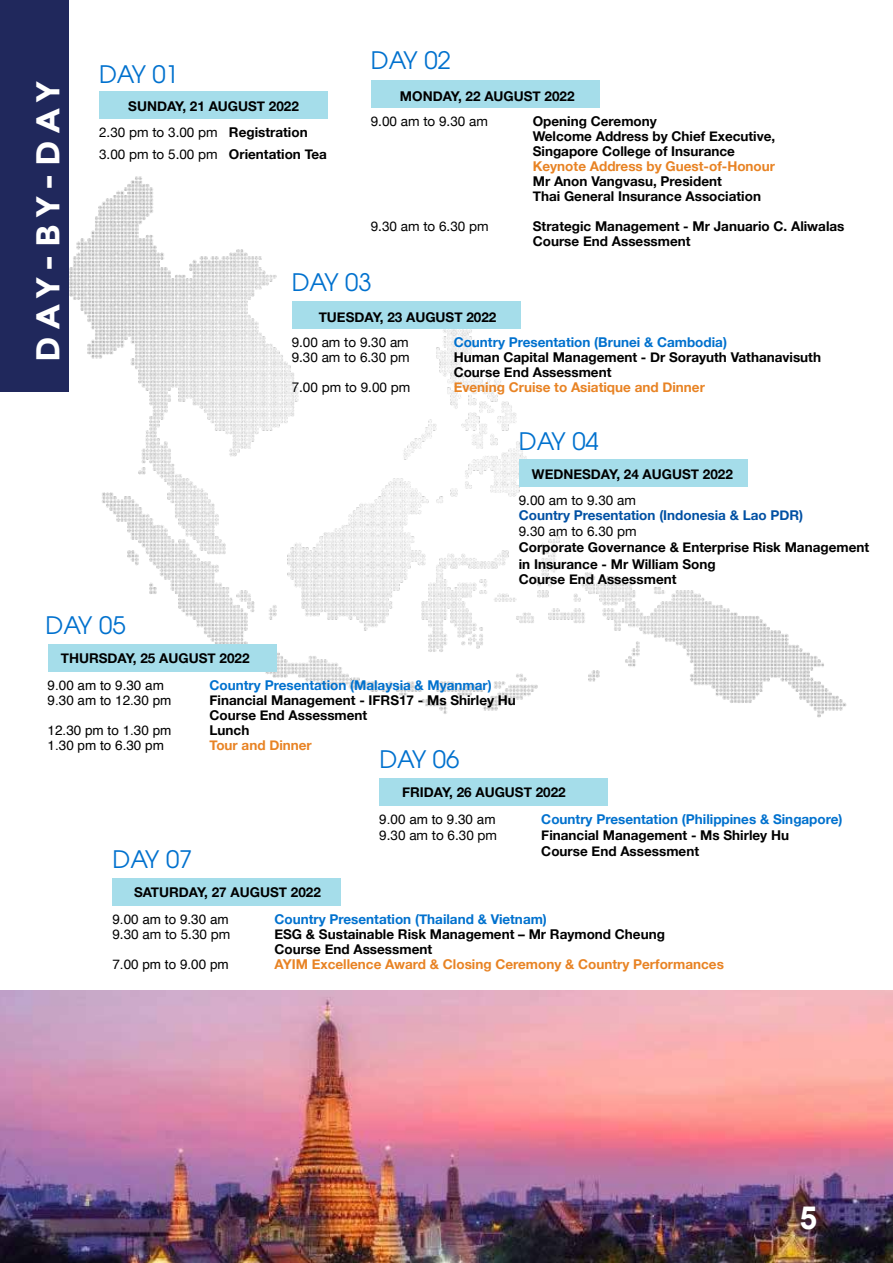
<style>
.page{position:relative;width:893px;height:1263px;background:#fff}
.page>*{position:absolute;margin:0;border:0;box-sizing:border-box;transform-origin:0 0}
.t1{font:700 33px "Montserrat";letter-spacing:.22em;color:#fff}
.t2{font:700 31.8px "Arial";color:#fff}
.t3{font:24px "ITC Avant Garde Pro";color:#0071ce}
.t4{font:700 13.5px/15px "Helvetica Neue";color:#000}
.t5{font:13.5px "Helvetica Neue";color:#000}
.t6{font:700 13.5px "Helvetica Neue";color:#0071ce}
.t7{font:700 13.5px "Helvetica Neue";color:#e88324}
.t8{font:13.5px "Helvetica";color:#000}
.t9{font:700 13.5px "Helvetica Neue";color:#0050a3}
.s1{font-weight:400}
.s2{font-weight:700}
</style>
<div class="page">
<img style="left:0;top:991px;width:893px;height:272px">
<img style="left:68px;top:168px;width:779px;height:550px">
<div style="left:0;top:0;width:68px;height:391px;background:#20285c"></div>
<div style="left:99px;top:91px;width:229px;height:27px;background:#a5ddea"></div>
<div style="left:371px;top:80px;width:229px;height:28px;background:#a5ddea"></div>
<div style="left:292px;top:301px;width:229px;height:28px;background:#a5ddea"></div>
<div style="left:519px;top:459px;width:229px;height:28px;background:#a5ddea"></div>
<div style="left:48px;top:644px;width:229px;height:28px;background:#a5ddea"></div>
<div style="left:379px;top:778px;width:229px;height:27px;background:#a5ddea"></div>
<div style="left:112px;top:878px;width:229px;height:28px;background:#a5ddea"></div>
<h1 class="t1" style="left:28px;top:362px;width:282px;rotate:-90deg">DAY-BY-DAY</h1>
<h3 class="t3" style="left:99px;top:59px;width:82px">DAY 01</h3>
<p class="t4" style="left:99px;top:94px;width:210px;line-height:25.5px;text-indent:29px">SUNDAY, 21 AUGUST 2022<br><span class="s1">2.30 pm to 3.00 pm</span> Registration</p>
<p class="t5" style="left:99px;top:144px;width:229px">3.00 pm to 5.00 pm <span class="s2">Orientation Tea</span></p>
<h3 class="t3" style="left:371px;top:45px;width:82px">DAY 02</h3>
<p class="t4" style="left:400px;top:89px;width:176px">MONDAY, 22 AUGUST 2022</p>
<p class="t5" style="left:371px;top:111px;width:119px">9.00 am to 9.30 am</p>
<p class="t4" style="left:533px;top:114px;width:244px">Opening Ceremony<br>Welcome Address by Chief Executive,<br>Singapore College of Insurance</p>
<p class="t7" style="left:533px;top:156px;width:244px">Keynote Address by Guest-of-Honour</p>
<p class="t4" style="left:533px;top:174px;width:230px">Mr Anon Vangvasu, President<br>Thai General Insurance Association</p>
<p class="t5" style="left:371px;top:216px;width:119px">9.30 am to 6.30 pm</p>
<p class="t4" style="left:533px;top:219px;width:313px">Strategic Management - Mr Januario C. Aliwalas<br>Course End Assessment</p>
<h3 class="t3" style="left:292px;top:268px;width:82px">DAY 03</h3>
<p class="t4" style="left:319px;top:310px;width:179px">TUESDAY, 23 AUGUST 2022</p>
<p class="t5" style="left:292px;top:333px;width:119px">9.00 am to 9.30 am</p>
<p class="t6" style="left:454px;top:332px;width:275px">Country Presentation (Brunei &amp; Cambodia)</p>
<p class="t5" style="left:292px;top:348px;width:119px">9.30 am to 6.30 pm</p>
<p class="t4" style="left:454px;top:350px;width:369px">Human Capital Management - Dr Sorayuth Vathanavisuth<br>Course End Assessment</p>
<p class="t5" style="left:292px;top:378px;width:120px">7.00 pm to 9.00 pm</p>
<p class="t7" style="left:454px;top:377px;width:253px">Evening Cruise to Asiatique and Dinner</p>
<h3 class="t3" style="left:519px;top:426px;width:82px">DAY 04</h3>
<p class="t4" style="left:532px;top:467px;width:202px">WEDNESDAY, 24 AUGUST 2022</p>
<p class="t5" style="left:519px;top:490px;width:119px">9.00 am to 9.30 am</p>
<p class="t9" style="left:519px;top:505px;width:286px">Country Presentation (Indonesia &amp; Lao PDR)</p>
<p class="t5" style="left:519px;top:522px;width:119px">9.30 am to 6.30 pm</p>
<p class="t4" style="left:519px;top:540px;width:352px;line-height:15.6px">Corporate Governance &amp; Enterprise Risk Management in Insurance - Mr William Song<br>Course End Assessment</p>
<h3 class="t3" style="left:46px;top:610px;width:82px">DAY 05</h3>
<p class="t4" style="left:61px;top:651px;width:190px">THURSDAY, 25 AUGUST 2022</p>
<p class="t8" style="left:48px;top:675px;width:118px">9.00 am to 9.30 am</p>
<p class="t6" style="left:210px;top:675px;width:284px">Country Presentation (Malaysia &amp; Myanmar)</p>
<p class="t8" style="left:48px;top:690px;width:125px">9.30 am to 12.30 pm</p>
<p class="t4" style="left:210px;top:693px;width:308px">Financial Management - IFRS17 - Ms Shirley Hu<br>Course End Assessment</p>
<p class="t8" style="left:48px;top:720px;width:125px">12.30 pm to 1.30 pm</p>
<p class="t4" style="left:210px;top:723px;width:41px">Lunch</p>
<p class="t8" style="left:48px;top:735px;width:118px">1.30 pm to 6.30 pm</p>
<p class="t7" style="left:210px;top:735px;width:104px">Tour and Dinner</p>
<p class="t4" style="left:402px;top:785px;width:165px">FRIDAY, 26 AUGUST 2022</p>
<p class="t8" style="left:379px;top:808px;width:118px">9.00 am to 9.30 am</p>
<p class="t6" style="left:541px;top:808px;width:303px">Country Presentation (Philippines &amp; Singapore)</p>
<p class="t5" style="left:379px;top:825px;width:119px">9.30 am to 6.30 pm</p>
<p class="t4" style="left:541px;top:827px;width:249px;line-height:16.2px">Financial Management - Ms Shirley Hu<br>Course End Assessment</p>
<p class="t4" style="left:134px;top:885px;width:188px">SATURDAY, 27 AUGUST 2022</p>
<p class="t8" style="left:112px;top:909px;width:118px">9.00 am to 9.30 am</p>
<p class="t6" style="left:274px;top:908px;width:274px">Country Presentation (Thailand &amp; Vietnam)</p>
<p class="t5" style="left:112px;top:924px;width:119px">9.30 am to 5.30 pm</p>
<p class="t4" style="left:274px;top:927px;width:392px">ESG &amp; Sustainable Risk Management – Mr Raymond Cheung<br>Course End Assessment</p>
<p class="t8" style="left:112px;top:954px;width:118px">7.00 pm to 9.00 pm</p>
<p class="t7" style="left:274px;top:953px;width:451px">AYIM Excellence Award &amp; Closing Ceremony &amp; Country Performances</p>
<h3 class="t3" style="left:379px;top:744px;width:82px">DAY 06</h3>
<h3 class="t3" style="left:112px;top:844px;width:82px">DAY 07</h3>
<h2 class="t2" style="left:799px;top:1196px;width:19px">5</h2>
</div>
